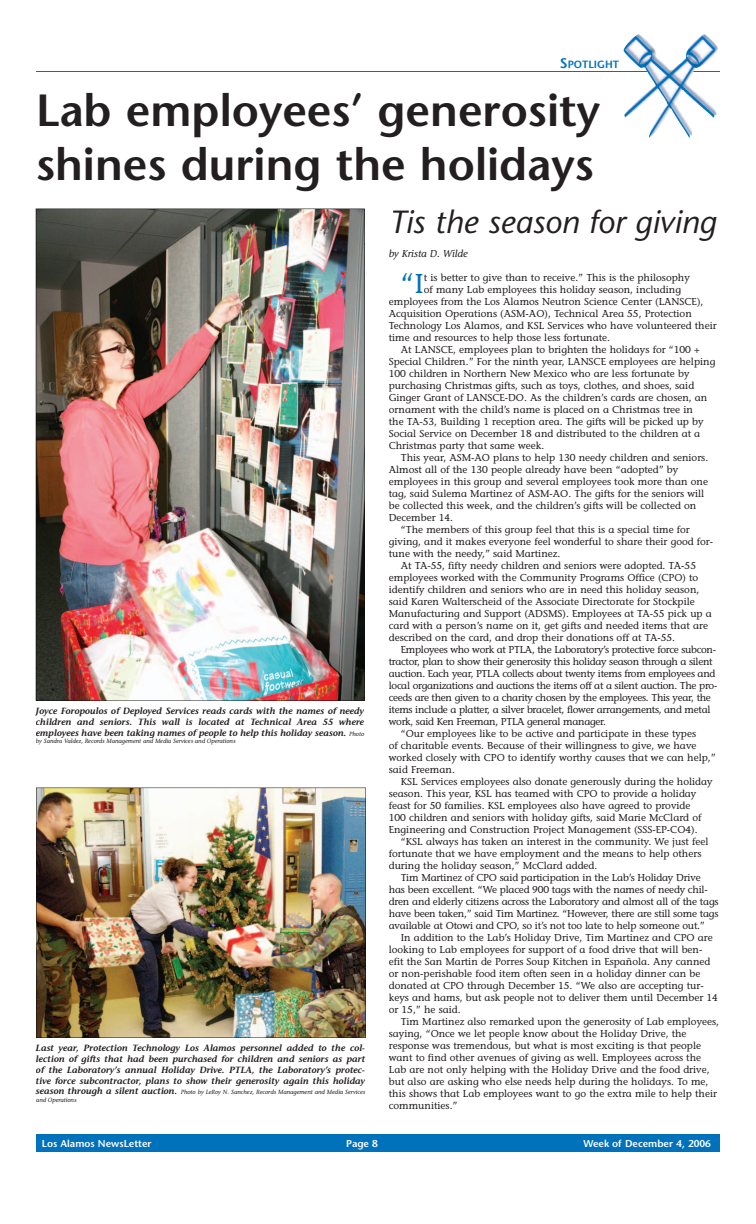
<style>
.page{position:relative;width:756px;height:1224px;background:#fff}
.page>*{position:absolute;margin:0;border:0;box-sizing:border-box;transform-origin:0 0}
.t1{font:600 45px/54px "Stone Sans";color:#231f20}
.t2{font:italic 32px "Stone Sans";color:#231f20}
.t3{font:27.1px "Stone Informal";color:#0072bc}
.t4{font:600 10.5px "Stone Sans";color:#0072bc}
.t5{font:10px "Stone Informal";color:#231f20}
.t6{font:10px "Stone Informal";letter-spacing:-.03em;color:#231f20}
.t7{font:10px "Stone Informal";letter-spacing:-.02em;color:#231f20}
.t8{font:600 10px "Stone Sans";color:#fff}
.t9{font:italic 10px "Stone Informal";color:#231f20}
.t10{font:italic 600 9px/10.8px "Stone Informal";color:#231f20;text-align:justify}
.t11{font:italic 6px/7.2px "Stone Informal";color:#231f20}
.s1{font-size:14px}
.s2{font-weight:400;font-size:6px}
.s3{font-weight:600;font-size:9px}
</style>
<div class="page">
<div style="left:36px;top:1134px;width:684px;height:18px;background:#0072bc"></div>
<hr style="left:36px;top:71px;width:684px;height:1px;background:#0072bc">
<img style="left:623px;top:34px;width:95px;height:104px">
<img style="left:70px;top:824px;width:262px;height:178px">
<img style="left:36px;top:788px;width:330px;height:36px">
<img style="left:36px;top:823px;width:34px;height:215px">
<img style="left:332px;top:823px;width:34px;height:215px">
<img style="left:69px;top:1002px;width:264px;height:36px">
<img style="left:36px;top:209px;width:329px;height:492px">
<img style="left:36px;top:209px;width:328px;height:35px">
<img style="left:36px;top:244px;width:33px;height:456px">
<img style="left:331px;top:244px;width:33px;height:456px">
<img style="left:69px;top:665px;width:263px;height:35px">
<p class="t4" style="left:560px;top:58px;width:61px"><span class="s1">S</span>POTLIGHT</p>
<h1 class="t1" style="left:36px;top:83px;width:566px">Lab employees’ generosity shines during the holidays</h1>
<p class="t10" style="left:36px;top:705px;width:330px">Joyce Foropoulos of Deployed Services reads cards with the names of needy children and seniors. This wall is located at Technical Area 55 where employees have been taking names of people to help this holiday season. <span class="s2">Photo</span></p>
<p class="t11" style="left:36px;top:737px;width:201px">by Sandra Valdez, Records Management and Media Services and Operations</p>
<p class="t10" style="left:36px;top:1043px;width:331px">Last year, Protection Technology Los Alamos personnel added to the col&shy;lection of gifts that had been purchased for children and seniors as part of the Laboratory’s annual Holiday Drive. PTLA, the Laboratory’s protec&shy;tive force subcontractor, plans to show their generosity again this holiday</p>
<p class="t11" style="left:36px;top:1089px;width:331px"><span class="s3">season through a silent auction.</span> Photo by LeRoy N. Sanchez, Records Management and Media Services and Operations</p>
<h2 class="t2" style="left:389px;top:202px;width:329px">Tis the season for giving</h2>
<p class="t9" style="left:389px;top:248px;width:80px">by Krista D. Wilde</p>
<h3 class="t3" style="left:401px;top:267px;width:25px">“I</h3>
<p class="t5" style="left:424px;top:271px;width:267px">t is better to give than to receive.” This is the philosophy</p>
<p class="t5" style="left:424px;top:283px;width:259px">of many Lab employees this holiday season, including</p>
<p class="t5" style="left:389px;top:295px;width:316px">employees from the Los Alamos Neutron Science Center (LANSCE),</p>
<p class="t5" style="left:389px;top:307px;width:305px">Acquisition Operations (ASM-AO), Technical Area 55, Protection</p>
<p class="t5" style="left:389px;top:319px;width:329px">Technology Los Alamos, and KSL Services who have volunteered their</p>
<p class="t5" style="left:389px;top:331px;width:223px">time and resources to help those less fortunate.</p>
<p class="t5" style="left:401px;top:343px;width:301px">At LANSCE, employees plan to brighten the holidays for “100 +</p>
<p class="t5" style="left:389px;top:355px;width:328px">Special Children.” For the ninth year, LANSCE employees are helping</p>
<p class="t5" style="left:389px;top:367px;width:302px">100 children in Northern New Mexico who are less fortunate by</p>
<p class="t5" style="left:389px;top:379px;width:307px">purchasing Christmas gifts, such as toys, clothes, and shoes, said</p>
<p class="t5" style="left:389px;top:391px;width:320px">Ginger Grant of LANSCE-DO. As the children’s cards are chosen, an</p>
<p class="t5" style="left:389px;top:403px;width:306px">ornament with the child’s name is placed on a Christmas tree in</p>
<p class="t5" style="left:389px;top:415px;width:316px">the TA-53, Building 1 reception area. The gifts will be picked up by</p>
<p class="t5" style="left:389px;top:427px;width:313px">Social Service on December 18 and distributed to the children at a</p>
<p class="t5" style="left:389px;top:439px;width:157px">Christmas party that same week.</p>
<p class="t5" style="left:401px;top:451px;width:309px">This year, ASM-AO plans to help 130 needy children and seniors.</p>
<p class="t5" style="left:389px;top:463px;width:291px">Almost all of the 130 people already have been “adopted” by</p>
<p class="t5" style="left:389px;top:475px;width:321px">employees in this group and several employees took more than one</p>
<p class="t5" style="left:389px;top:487px;width:317px">tag, said Sulema Martinez of ASM-AO. The gifts for the seniors will</p>
<p class="t5" style="left:389px;top:499px;width:309px">be collected this week, and the children’s gifts will be collected on</p>
<p class="t5" style="left:389px;top:511px;width:66px">December 14.</p>
<p class="t5" style="left:401px;top:523px;width:291px">“The members of this group feel that this is a special time for</p>
<p class="t5" style="left:389px;top:535px;width:326px">giving, and it makes everyone feel wonderful to share their good for-</p>
<p class="t5" style="left:389px;top:547px;width:173px">tune with the needy,” said Martinez.</p>
<p class="t5" style="left:401px;top:559px;width:297px">At TA-55, fifty needy children and seniors were adopted. TA-55</p>
<p class="t5" style="left:389px;top:571px;width:311px">employees worked with the Community Programs Office (CPO) to</p>
<p class="t5" style="left:389px;top:583px;width:312px">identify children and seniors who are in need this holiday season,</p>
<p class="t5" style="left:389px;top:595px;width:308px">said Karen Walterscheid of the Associate Directorate for Stockpile</p>
<p class="t5" style="left:389px;top:607px;width:325px">Manufacturing and Support (ADSMS). Employees at TA-55 pick up a</p>
<p class="t5" style="left:389px;top:619px;width:321px">card with a person’s name on it, get gifts and needed items that are</p>
<p class="t5" style="left:389px;top:631px;width:288px">described on the card, and drop their donations off at TA-55.</p>
<p class="t6" style="left:401px;top:643px;width:317px">Employees who work at PTLA, the Laboratory’s protective force subcon-</p>
<p class="t6" style="left:389px;top:655px;width:325px">tractor, plan to show their generosity this holiday season through a silent</p>
<p class="t6" style="left:389px;top:667px;width:328px">auction. Each year, PTLA collects about twenty items from employees and</p>
<p class="t6" style="left:389px;top:679px;width:330px">local organizations and auctions the items off at a silent auction. The pro-</p>
<p class="t6" style="left:389px;top:691px;width:324px">ceeds are then given to a charity chosen by the employees. This year, the</p>
<p class="t6" style="left:389px;top:703px;width:323px">items include a platter, a silver bracelet, flower arrangements, and metal</p>
<p class="t6" style="left:389px;top:715px;width:219px">work, said Ken Freeman, PTLA general manager.</p>
<p class="t5" style="left:401px;top:727px;width:297px">“Our employees like to be active and participate in these types</p>
<p class="t5" style="left:389px;top:739px;width:309px">of charitable events. Because of their willingness to give, we have</p>
<p class="t5" style="left:389px;top:751px;width:328px">worked closely with CPO to identify worthy causes that we can help,”</p>
<p class="t5" style="left:389px;top:763px;width:68px">said Freeman.</p>
<p class="t5" style="left:401px;top:775px;width:313px">KSL Services employees also donate generously during the holiday</p>
<p class="t5" style="left:389px;top:787px;width:309px">season. This year, KSL has teamed with CPO to provide a holiday</p>
<p class="t5" style="left:389px;top:799px;width:303px">feast for 50 families. KSL employees also have agreed to provide</p>
<p class="t5" style="left:389px;top:811px;width:314px">100 children and seniors with holiday gifts, said Marie McClard of</p>
<p class="t5" style="left:389px;top:823px;width:310px">Engineering and Construction Project Management (SSS-EP-CO4).</p>
<p class="t5" style="left:401px;top:835px;width:309px">“KSL always has taken an interest in the community. We just feel</p>
<p class="t5" style="left:389px;top:847px;width:314px">fortunate that we have employment and the means to help others</p>
<p class="t5" style="left:389px;top:859px;width:210px">during the holiday season,” McClard added.</p>
<p class="t7" style="left:401px;top:871px;width:301px">Tim Martinez of CPO said participation in the Lab’s Holiday Drive</p>
<p class="t7" style="left:389px;top:883px;width:320px">has been excellent. “We placed 900 tags with the names of needy chil-</p>
<p class="t7" style="left:389px;top:895px;width:331px">dren and elderly citizens across the Laboratory and almost all of the tags</p>
<p class="t7" style="left:389px;top:907px;width:331px">have been taken,” said Tim Martinez. “However, there are still some tags</p>
<p class="t7" style="left:389px;top:919px;width:318px">available at Otowi and CPO, so it’s not too late to help someone out.”</p>
<p class="t5" style="left:401px;top:931px;width:314px">In addition to the Lab’s Holiday Drive, Tim Martinez and CPO are</p>
<p class="t5" style="left:389px;top:943px;width:315px">looking to Lab employees for support of a food drive that will ben-</p>
<p class="t5" style="left:389px;top:955px;width:323px">efit the San Martin de Porres Soup Kitchen in Española. Any canned</p>
<p class="t5" style="left:389px;top:967px;width:313px">or non-perishable food item often seen in a holiday dinner can be</p>
<p class="t5" style="left:389px;top:979px;width:316px">donated at CPO through December 15. “We also are accepting tur-</p>
<p class="t5" style="left:389px;top:991px;width:331px">keys and hams, but ask people not to deliver them until December 14</p>
<p class="t5" style="left:389px;top:1003px;width:73px">or 15,” he said.</p>
<p class="t5" style="left:401px;top:1015px;width:320px">Tim Martinez also remarked upon the generosity of Lab employees,</p>
<p class="t5" style="left:389px;top:1027px;width:299px">saying, “Once we let people know about the Holiday Drive, the</p>
<p class="t5" style="left:389px;top:1039px;width:314px">response was tremendous, but what is most exciting is that people</p>
<p class="t5" style="left:389px;top:1051px;width:314px">want to find other avenues of giving as well. Employees across the</p>
<p class="t5" style="left:389px;top:1063px;width:322px">Lab are not only helping with the Holiday Drive and the food drive,</p>
<p class="t5" style="left:389px;top:1075px;width:321px">but also are asking who else needs help during the holidays. To me,</p>
<p class="t5" style="left:389px;top:1087px;width:330px">this shows that Lab employees want to go the extra mile to help their</p>
<p class="t5" style="left:389px;top:1099px;width:70px">communities.”</p>
<p class="t8" style="left:42px;top:1137px;width:111px">Los Alamos NewsLetter</p>
<p class="t8" style="left:346px;top:1137px;width:33px">Page 8</p>
<p class="t8" style="left:584px;top:1137px;width:129px">Week of December 4, 2006</p>
</div>
